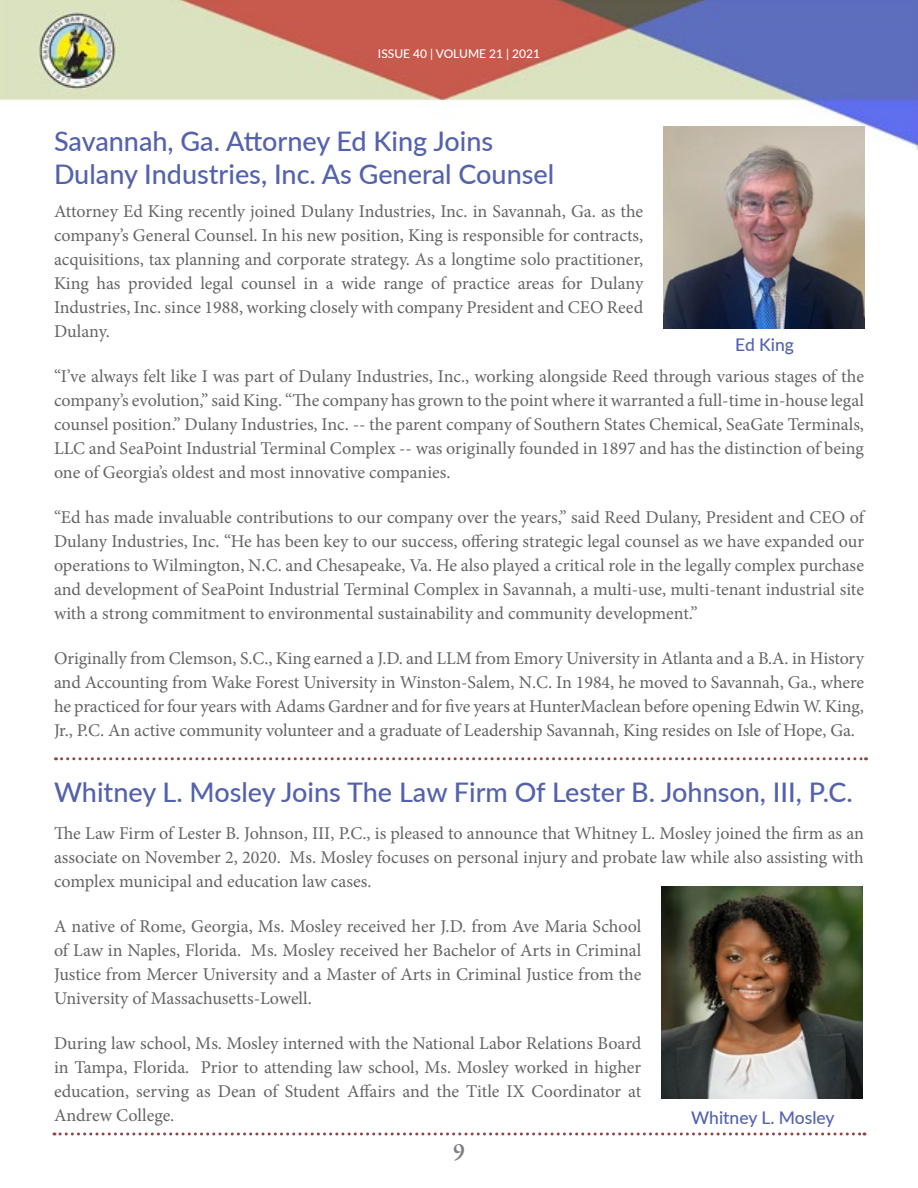
<style>
.page{position:relative;width:918px;height:1188px;background:#fff}
.page>*{position:absolute;margin:0;border:0;box-sizing:border-box;transform-origin:0 0}
.t1{font:500 27px/32.4px "Lato";color:#5462ad}
.t2{font:600 24px "Garamond Premr Pro";color:#7e8083}
.t3{font:18px/24px "Minion Pro";letter-spacing:-.005em;color:#636466;text-align:justify}
.t4{font:500 17.4px "Lato";color:#5462ad}
.t5{font:500 12px "Lato";color:#fff}
</style>
<div class="page">
<img style="left:0;top:0;width:918px;height:154px">
<svg style="left:54px;top:1132px;width:811px;height:4px"></svg>
<img style="left:663px;top:127px;width:201px;height:202px">
<img style="left:662px;top:886px;width:200px;height:212px">
<svg style="left:56px;top:757px;width:811px;height:3px"></svg>
<p class="t5" style="left:378px;top:45px;width:164px">ISSUE 40 | VOLUME 21 | 2021</p>
<h1 class="t1" style="left:54px;top:124px;width:502px">Savannah, Ga. Attorney Ed King Joins<br>Dulany Industries, Inc. As General Counsel</h1>
<p class="t3" style="left:54px;top:200px;width:591px">Attorney Ed King recently joined Dulany Industries, Inc. in Savannah, Ga. as the company’s General Counsel. In his new position, King is responsible for contracts, acquisitions, tax planning and corporate strategy. As a longtime solo practitioner, King has provided legal counsel in a wide range of practice areas for Dulany Industries, Inc. since 1988, working closely with company President and CEO Reed Dulany.</p>
<p class="t3" style="left:54px;top:365px;width:812px">“I’ve always felt like I was part of Dulany Industries, Inc., working alongside Reed through various stages of the company’s evolution,” said King. “The company has grown to the point where it warranted a full-time in-house legal counsel position.” Dulany Industries, Inc. -- the parent company of Southern States Chemical, SeaGate Terminals, LLC and SeaPoint Industrial Terminal Complex -- was originally founded in 1897 and has the distinction of being one of Georgia’s oldest and most innovative companies.</p>
<p class="t3" style="left:54px;top:506px;width:812px">“Ed has made invaluable contributions to our company over the years,” said Reed Dulany, President and CEO of Dulany Industries, Inc. “He has been key to our success, offering strategic legal counsel as we have expanded our operations to Wilmington, N.C. and Chesapeake, Va. He also played a critical role in the legally complex purchase and development of SeaPoint Industrial Terminal Complex in Savannah, a multi-use, multi-tenant industrial site with a strong commitment to environmental sustainability and community development.”</p>
<p class="t3" style="left:54px;top:647px;width:812px">Originally from Clemson, S.C., King earned a J.D. and LLM from Emory University in Atlanta and a B.A. in History and Accounting from Wake Forest University in Winston-Salem, N.C. In 1984, he moved to Savannah, Ga., where he practiced for four years with Adams Gardner and for five years at HunterMaclean before opening Edwin W. King, Jr., P.C. An active community volunteer and a graduate of Leadership Savannah, King resides on Isle of Hope, Ga.</p>
<p class="t4" style="left:735px;top:332px;width:60px">Ed King</p>
<h1 class="t1" style="left:54px;top:775px;width:800px">Whitney L. Mosley Joins The Law Firm Of Lester B. Johnson, III, P.C.</h1>
<p class="t3" style="left:54px;top:821px;width:812px">The Law Firm of Lester B. Johnson, III, P.C., is pleased to announce that Whitney L. Mosley joined the firm as an associate on November 2, 2020. Ms. Mosley focuses on personal injury and probate law while also assisting with complex municipal and education law cases.</p>
<p class="t3" style="left:54px;top:914px;width:589px">A native of Rome, Georgia, Ms. Mosley received her J.D. from Ave Maria School of Law in Naples, Florida. Ms. Mosley received her Bachelor of Arts in Criminal Justice from Mercer University and a Master of Arts in Criminal Justice from the University of Massachusetts-Lowell.</p>
<p class="t3" style="left:54px;top:1031px;width:589px">During law school, Ms. Mosley interned with the National Labor Relations Board in Tampa, Florida. Prior to attending law school, Ms. Mosley worked in higher education, serving as Dean of Student Affairs and the Title IX Coordinator at Andrew College.</p>
<p class="t4" style="left:691px;top:1105px;width:145px">Whitney L. Mosley</p>
<h2 class="t2" style="left:453px;top:1137px;width:13px">9</h2>
</div>
